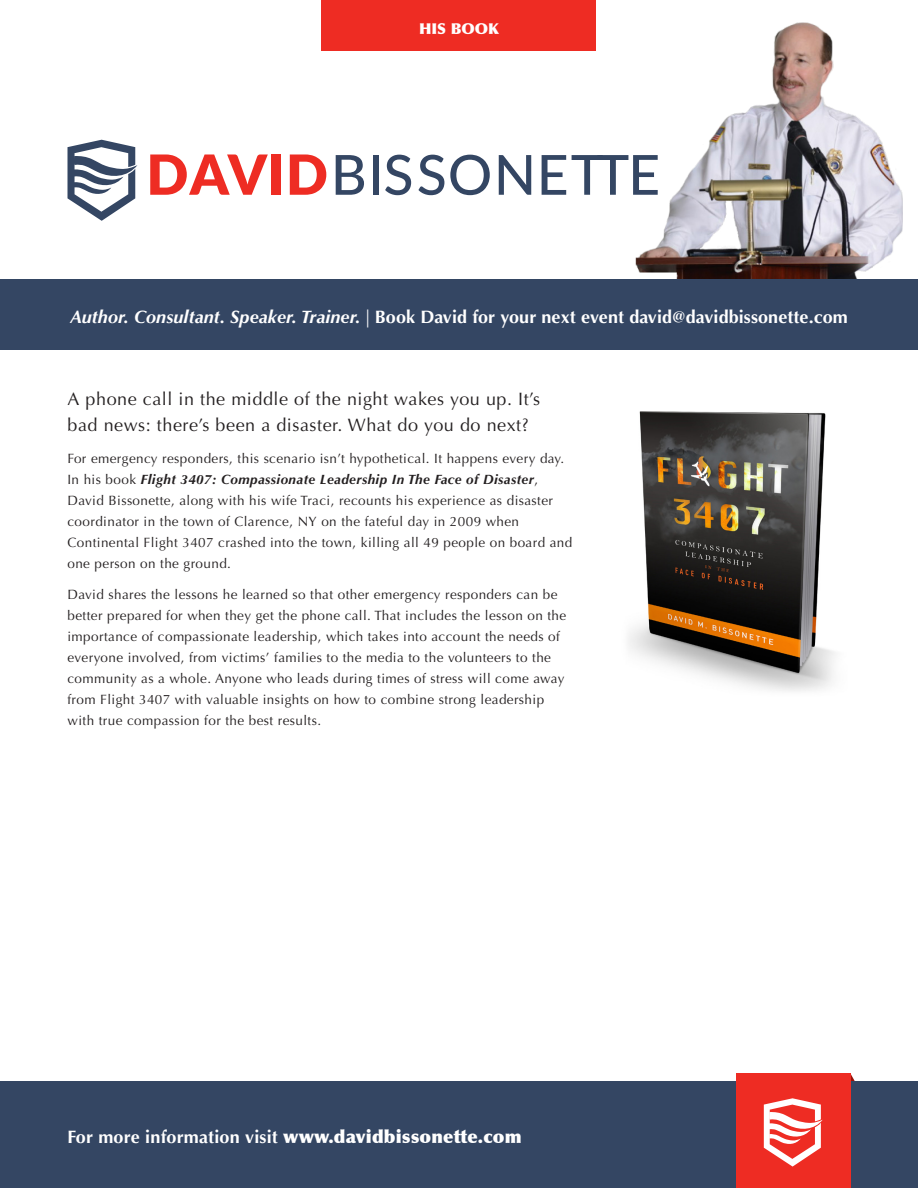
<style>
.page{position:relative;width:918px;height:1188px;background:#fff}
.page>*{position:absolute;margin:0;border:0;box-sizing:border-box;transform-origin:0 0}
.t1{font:700 18px "Optima";letter-spacing:.005em;color:#fff}
.t2{font:18px/25.5px "Optima";letter-spacing:.03em;color:#231f20}
.t3{font:900 15px "Optima";color:#fff}
.t4{font:13.5px/21px "Optima";letter-spacing:.03em;color:#231f20}
.s1{font-style:italic}
.s2{font-weight:400;font-style:italic}
.s3{font-weight:700;font-style:italic}
.s4{font-weight:900}
</style>
<div class="page">
<img style="left:635px;top:22px;width:267px;height:258px">
<div style="left:322px;top:0;width:274px;height:51px;background:#ee2c23"></div>
<svg style="left:850px;top:1074px;width:5px;height:7px"></svg>
<div style="left:0;top:1081px;width:918px;height:107px;background:#344663"></div>
<svg style="left:68px;top:140px;width:69px;height:81px"></svg>
<svg style="left:150px;top:154px;width:118px;height:41px"></svg>
<div style="left:271px;top:154px;width:9px;height:41px;background:#ee2c23"></div>
<svg style="left:290px;top:154px;width:36px;height:41px"></svg>
<svg style="left:336px;top:155px;width:28px;height:40px"></svg>
<div style="left:373px;top:155px;width:6px;height:40px;background:#344663"></div>
<svg style="left:385px;top:155px;width:26px;height:40px"></svg>
<svg style="left:418px;top:155px;width:26px;height:40px"></svg>
<svg style="left:450px;top:155px;width:40px;height:40px"></svg>
<svg style="left:499px;top:155px;width:32px;height:40px"></svg>
<svg style="left:542px;top:155px;width:24px;height:40px"></svg>
<svg style="left:572px;top:155px;width:86px;height:40px"></svg>
<div style="left:736px;top:1074px;width:114px;height:114px;background:#ee2c23"></div>
<svg style="left:764px;top:1098px;width:59px;height:69px"></svg>
<div style="left:0;top:280px;width:918px;height:70px;background:#344663"></div>
<img style="left:628px;top:411px;width:207px;height:280px">
<p class="t3" style="left:419px;top:20px;width:81px">HIS BOOK</p>
<p class="t1" style="left:70px;top:307px;width:779px"><span class="s1">Author. Consultant. Speaker. Trainer.</span> <span class="s2">|</span> Book David for your next event david@davidbissonette.com</p>
<p class="t2" style="left:68px;top:387px;width:474px">A phone call in the middle of the night wakes you up. It’s bad news: there’s been a disaster. What do you do next?</p>
<p class="t4" style="left:68px;top:448px;width:506px">For emergency responders, this scenario isn’t hypothetical. It happens every day.<br>In his book <span class="s3">Flight 3407: Compassionate Leadership In The Face of Disaster</span>, David Bissonette, along with his wife Traci, recounts his experience as disaster coordinator in the town of Clarence, NY on the fateful day in 2009 when Continental Flight 3407 crashed into the town, killing all 49 people on board and one person on the ground.</p>
<p class="t4" style="left:68px;top:585px;width:500px">David shares the lessons he learned so that other emergency responders can be better prepared for when they get the phone call. That includes the lesson on the importance of compassionate leadership, which takes into account the needs of everyone involved, from victims’ families to the media to the volunteers to the community as a whole. Anyone who leads during times of stress will come away from Flight 3407 with valuable insights on how to combine strong leadership with true compassion for the best results.</p>
<p class="t1" style="left:68px;top:1127px;width:456px">For more information visit <span class="s4">www.davidbissonette.com</span></p>
</div>
